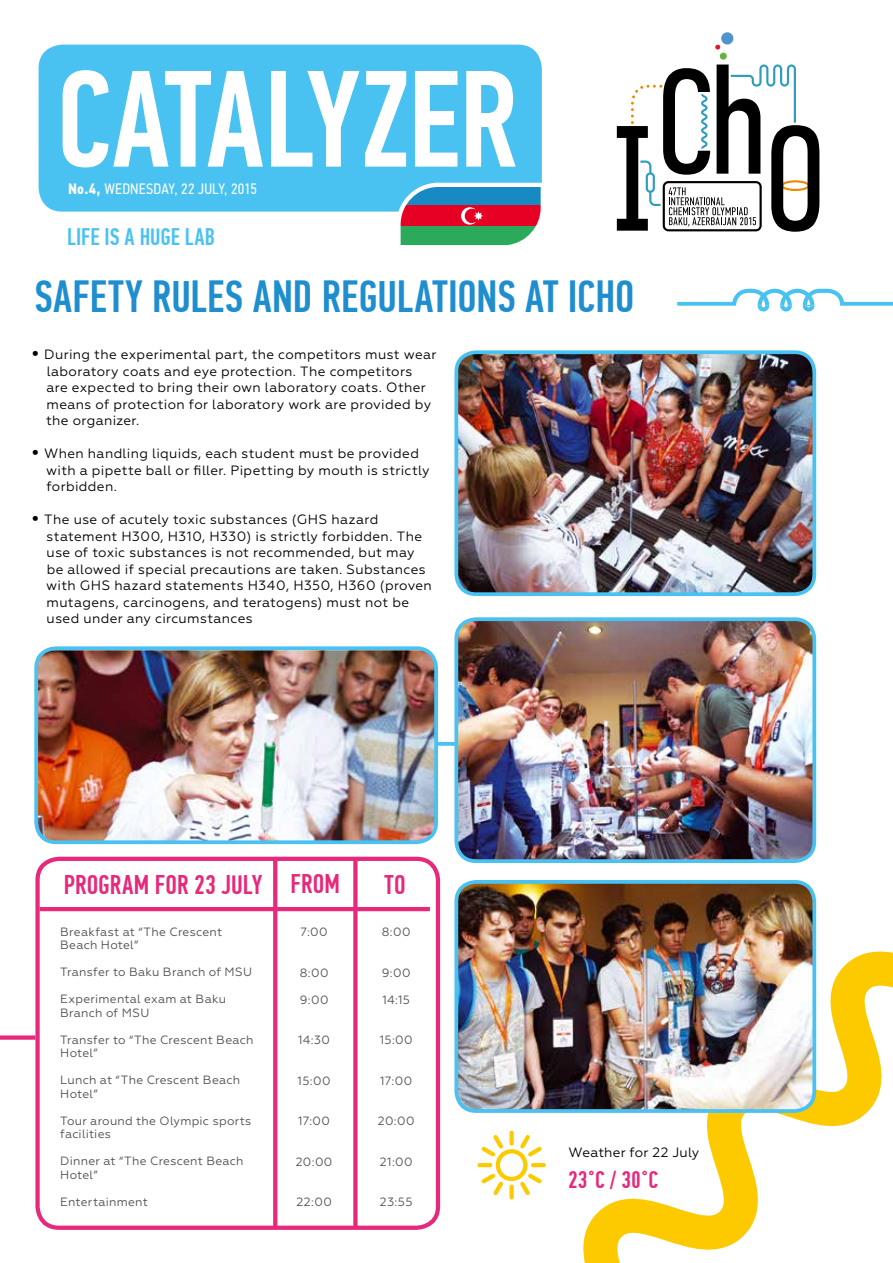
<style>
.page{position:relative;width:893px;height:1263px;background:#fff}
.page>*{position:absolute;margin:0;border:0;box-sizing:border-box;transform-origin:0 0}
.t1{font:500 137.4px "PF Din Text Comp Pro";letter-spacing:-.005em;color:#fff}
.t2{font:500 45px "PF Din Text Comp Pro";color:#1f8ecf}
.t3{font:500 27px "PF Din Text Comp Pro";color:#e6297a}
.t4{font:500 24px "PF Din Text Comp Pro";color:#4ac2f1}
.t5{font:500 24px "PF Din Text Comp Pro";color:#e6297a}
.t6{font:15px "PF Din Text Cond Pro";letter-spacing:.01em;color:#fff}
.t7{font:13.5px/16.5px "Geometria";letter-spacing:.03em;color:#000}
.t8{font:12px/13.5px "Geometria";letter-spacing:.025em;color:#504f53}
.s1{font-weight:700}
.s2{font-size:22.5px}
</style>
<div class="page">
<svg style="left:438px;top:899px;width:455px;height:364px"></svg>
<div style="left:39px;top:45px;width:503px;height:167px;background:#4ac2f1;border-radius:24px"></div>
<svg style="left:394px;top:181px;width:148px;height:65px"></svg>
<div style="left:353px;top:857px;width:5px;height:372px;background:#e6297a"></div>
<hr style="left:40px;top:907px;width:390px;height:4px;background:#e6297a">
<svg style="left:273px;top:862px;width:4px;height:363px"></svg>
<div style="left:35px;top:857px;width:405px;height:373px;border:4px solid #e6297a;border-radius:21px"></div>
<svg style="left:475px;top:1128px;width:73px;height:74px"></svg>
<div style="left:721px;top:32px;width:12px;height:12px;background:#4f93cf;border-radius:50%"></div>
<svg style="left:715px;top:45px;width:5px;height:5px"></svg>
<div style="left:720px;top:53px;width:7px;height:7px;background:#68b33c;border-radius:50%"></div>
<svg style="left:617px;top:64px;width:202px;height:168px"></svg>
<svg style="left:0;top:1033px;width:40px;height:136px"></svg>
<img style="left:456px;top:883px;width:358px;height:228px">
<div style="left:454px;top:880px;width:362px;height:233px;border:4px solid #4ac2f1;border-radius:20px"></div>
<svg style="left:677px;top:289px;width:216px;height:22px"></svg>
<svg style="left:438px;top:741px;width:16px;height:5px"></svg>
<img style="left:459px;top:355px;width:355px;height:238px">
<div style="left:454px;top:350px;width:362px;height:246px;border:4px solid #4ac2f1;border-radius:20px"></div>
<img style="left:459px;top:622px;width:355px;height:238px">
<div style="left:454px;top:617px;width:362px;height:246px;border:4px solid #4ac2f1;border-radius:20px"></div>
<img style="left:39px;top:651px;width:396px;height:190px">
<div style="left:34px;top:646px;width:404px;height:198px;border:4px solid #4ac2f1;border-radius:20px"></div>
<h1 class="t1" style="left:56px;top:40px;width:463px">CATALYZER</h1>
<p class="t6" style="left:68px;top:180px;width:190px"><span class="s1">No.4,</span> WEDNESDAY, 22 JULY, 2015</p>
<h3 class="t4" style="left:67px;top:222px;width:149px">LIFE IS A HUGE LAB</h3>
<h2 class="t2" style="left:34px;top:270px;width:602px">SAFETY RULES AND REGULATIONS AT ICHO</h2>
<p class="t7" style="left:46px;top:346px;width:392px;text-indent:-16px"><span class="s2">•</span> During the experimental part, the competitors must wear laboratory coats and eye protection. The competitors are expected to bring their own laboratory coats. Other means of protection for laboratory work are provided by the organizer.</p>
<p class="t7" style="left:46px;top:445px;width:385px;text-indent:-16px"><span class="s2">•</span> When handling liquids, each student must be provided with a pipette ball or filler. Pipetting by mouth is strictly forbidden.</p>
<p class="t7" style="left:46px;top:511px;width:387px;text-indent:-16px"><span class="s2">•</span> The use of acutely toxic substances (GHS hazard statement H300, H310, H330) is strictly forbidden. The use of toxic substances is not recommended, but may be allowed if special precautions are taken. Substances with GHS hazard statements H340, H350, H360 (proven mutagens, carcinogens, and teratogens) must not be used under any circumstances</p>
<h3 class="t3" style="left:64px;top:869px;width:278px">PROGRAM FOR 23 JULY FROM</h3>
<h3 class="t3" style="left:385px;top:869px;width:23px">TO</h3>
<p class="t8" style="left:60px;top:925px;width:164px">Breakfast at “The Crescent<br>Beach Hotel”</p>
<p class="t8" style="left:60px;top:965px;width:193px">Transfer to Baku Branch of MSU</p>
<p class="t8" style="left:60px;top:992px;width:167px">Experimental exam at Baku<br>Branch of MSU</p>
<p class="t8" style="left:60px;top:1033px;width:195px">Transfer to “The Crescent Beach<br>Hotel”</p>
<p class="t8" style="left:60px;top:1073px;width:181px">Lunch at “The Crescent Beach<br>Hotel”</p>
<p class="t8" style="left:60px;top:1114px;width:193px">Tour around the Olympic sports facilities</p>
<p class="t8" style="left:60px;top:1154px;width:185px">Dinner at “The Crescent Beach<br>Hotel”</p>
<p class="t8" style="left:60px;top:1195px;width:89px">Entertainment</p>
<p class="t8" style="left:300px;top:925px;width:29px">7:00</p>
<p class="t8" style="left:300px;top:966px;width:30px">8:00</p>
<p class="t8" style="left:300px;top:993px;width:30px">9:00</p>
<p class="t8" style="left:298px;top:1033px;width:33px">14:30</p>
<p class="t8" style="left:298px;top:1074px;width:35px">15:00</p>
<p class="t8" style="left:298px;top:1114px;width:34px">17:00</p>
<p class="t8" style="left:296px;top:1155px;width:38px">20:00</p>
<p class="t8" style="left:296px;top:1195px;width:37px">22:00</p>
<p class="t8" style="left:382px;top:925px;width:30px">8:00</p>
<p class="t8" style="left:382px;top:966px;width:30px">9:00</p>
<p class="t8" style="left:382px;top:993px;width:29px">14:15</p>
<p class="t8" style="left:380px;top:1033px;width:35px">15:00</p>
<p class="t8" style="left:380px;top:1074px;width:34px">17:00</p>
<p class="t8" style="left:378px;top:1114px;width:38px">20:00</p>
<p class="t8" style="left:380px;top:1155px;width:34px">21:00</p>
<p class="t8" style="left:380px;top:1195px;width:34px">23:55</p>
<p class="t7" style="left:568px;top:1144px;width:132px">Weather for 22 July</p>
<h3 class="t5" style="left:568px;top:1165px;width:92px">23˚C / 30˚C</h3>
</div>
